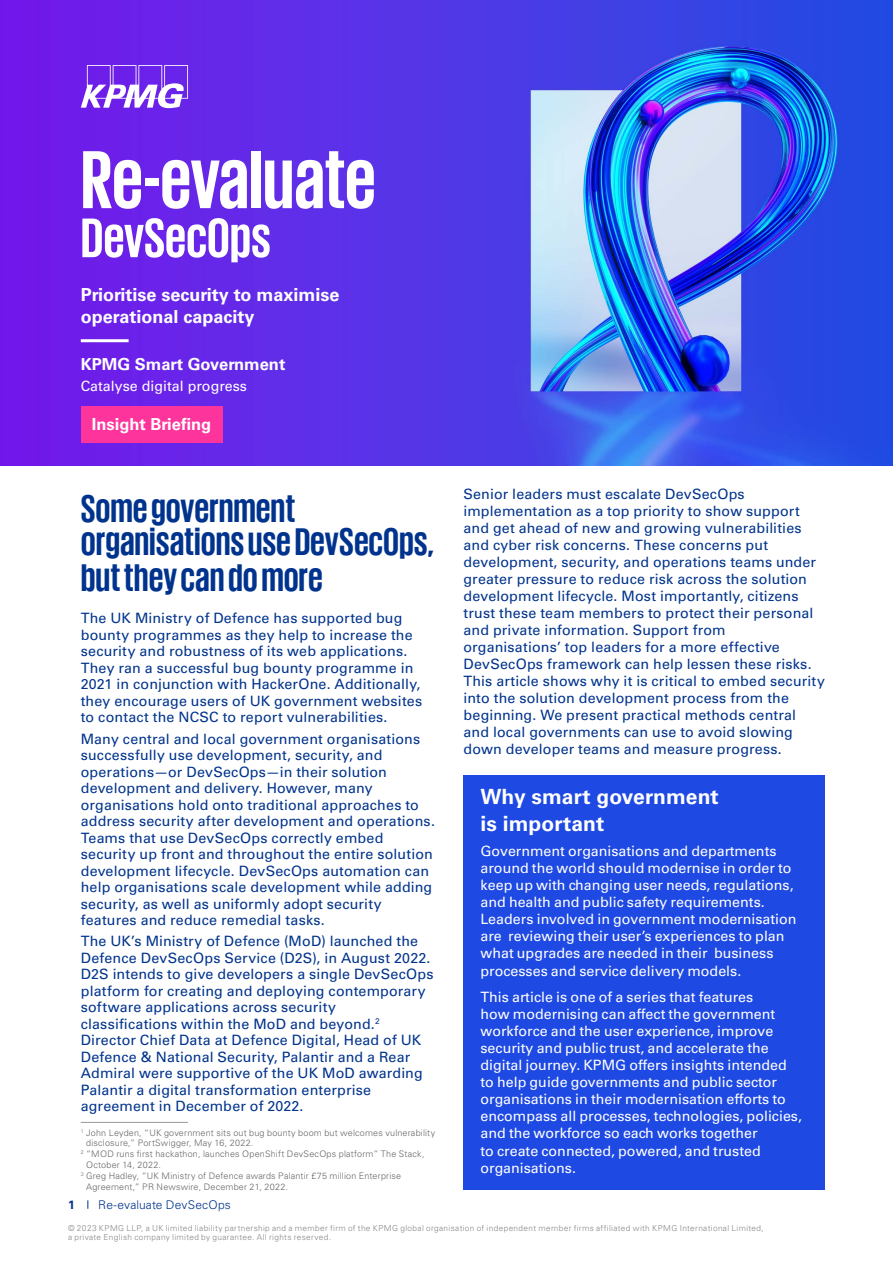
<style>
.page{position:relative;width:893px;height:1263px;background:#fff}
.page>*{position:absolute;margin:0;border:0;box-sizing:border-box;transform-origin:0 0}
.t1{font:700 84px "KPMG";letter-spacing:-.005em;color:#fff}
.t2{font:700 57px "KPMG";color:#fff}
.t3{font:700 39.75px/34.5px "KPMG";color:#00338d}
.t4{font:700 21px/27px "Univers LT Std";color:#fff}
.t5{font:700 18px/21.6px "Univers LT Std";color:#fff}
.t6{font:700 16.5px "Univers LT Std";color:#fff}
.t7{font:14.25px/16.5px "Univers LT Std";letter-spacing:.01em;color:#00338d}
.t8{font:14.25px/17.1px "Univers LT Std";color:#fff}
.t9{font:300 12px "Univers LT Std";letter-spacing:.01em;color:#00338d}
.t10{font:700 12px "Univers LT Std";color:#00338d}
.t11{font:300 9px "Univers LT Std";letter-spacing:.02em;color:#666}
.t12{font:300 8.25px/9px "Univers LT Std";letter-spacing:.045em;color:#878787}
</style>
<div class="page">
<hr style="left:81px;top:1122px;width:107px;height:1px;background:#989898">
<img style="left:0;top:0;width:893px;height:466px">
<svg style="left:81px;top:65px;width:107px;height:43px"></svg>
<hr style="left:81px;top:339px;width:48px;height:3px;background:#fff">
<div style="left:81px;top:406px;width:141px;height:36px;background:#fd349c"></div>
<div style="left:463px;top:775px;width:362px;height:414px;background:#1e49e2"></div>
<h1 class="t1" style="left:81px;top:137px;width:297px">Re-evaluate</h1>
<h2 class="t2" style="left:81px;top:209px;width:192px">DevSecOps</h2>
<p class="t5" style="left:81px;top:284px;width:260px">Prioritise security to maximise operational capacity</p>
<p class="t6" style="left:81px;top:355px;width:206px">KPMG Smart Government</p>
<p class="t8" style="left:81px;top:378px;width:168px">Catalyse digital progress</p>
<p class="t6" style="left:92px;top:415px;width:121px">Insight Briefing</p>
<h3 class="t3" style="left:81px;top:490px;width:355px">Some government organisations use DevSecOps, but they can do more</h3>
<p class="t7" style="left:81px;top:610px;width:343px">The UK Ministry of Defence has supported bug bounty programmes as they help to increase the security and robustness of its web applications.<br>They ran a successful bug bounty programme in 2021 in conjunction with HackerOne. Additionally, they encourage users of UK government websites to contact the NCSC to report vulnerabilities.</p>
<p class="t7" style="left:81px;top:730px;width:356px">Many central and local government organisations successfully use development, security, and operations—or DevSecOps—in their solution development and delivery. However, many organisations hold onto traditional approaches to address security after development and operations.<br>Teams that use DevSecOps correctly embed security up front and throughout the entire solution development lifecycle. DevSecOps automation can help organisations scale development while adding security, as well as uniformly adopt security features and reduce remedial tasks.</p>
<p class="t7" style="left:81px;top:933px;width:354px">The UK’s Ministry of Defence (MoD) launched the Defence DevSecOps Service (D2S), in August 2022.<br>D2S intends to give developers a single DevSecOps platform for creating and deploying contemporary software applications across security classifications within the MoD and beyond.<sup>2<br></sup>Director Chief Data at Defence Digital, Head of UK Defence &amp; National Security, Palantir and a Rear Admiral were supportive of the UK MoD awarding Palantir a digital transformation enterprise agreement in December of 2022.</p>
<p class="t11" style="left:81px;top:1127px;width:356px"><sup>1</sup> John Leyden, “UK government sits out bug bounty boom but welcomes vulnerability</p>
<p class="t11" style="left:86px;top:1138px;width:169px">disclosure,” PortSwigger, May 16, 2022.</p>
<p class="t11" style="left:81px;top:1148px;width:345px"><sup>2</sup> “MOD runs first hackathon, launches OpenShift DevSecOps platform” The Stack,</p>
<p class="t11" style="left:86px;top:1159px;width:76px">October 14, 2022.</p>
<p class="t11" style="left:81px;top:1170px;width:322px"><sup>3</sup> Greg Hadley, “UK Ministry of Defence awards Palantir £75 million Enterprise</p>
<p class="t11" style="left:86px;top:1181px;width:203px">Agreement,” PR Newswire, December 21, 2022.</p>
<p class="t7" style="left:463px;top:486px;width:363px;line-height:17px">Senior leaders must escalate DevSecOps implementation as a top priority to show support and get ahead of new and growing vulnerabilities and cyber risk concerns. These concerns put development, security, and operations teams under greater pressure to reduce risk across the solution development lifecycle. Most importantly, citizens trust these team members to protect their personal and private information. Support from organisations’ top leaders for a more effective DevSecOps framework can help lessen these risks.<br>This article shows why it is critical to embed security into the solution development process from the beginning. We present practical methods central and local governments can use to avoid slowing down developer teams and measure progress.</p>
<h3 class="t4" style="left:480px;top:784px;width:240px">Why smart government is important</h3>
<p class="t8" style="left:480px;top:842px;width:318px">Government organisations and departments around the world should modernise in order to keep up with changing user needs, regulations, and health and public safety requirements.<br>Leaders involved in government modernisation are reviewing their user’s experiences to plan what upgrades are needed in their business processes and service delivery models.</p>
<p class="t8" style="left:480px;top:988px;width:323px">This article is one of a series that features<br>how modernising can affect the government workforce and the user experience, improve security and public trust, and accelerate the digital journey. KPMG offers insights intended to help guide governments and public sector organisations in their modernisation efforts to encompass all processes, technologies, policies, and the workforce so each works together<br>to create connected, powered, and trusted organisations.</p>
<p class="t10" style="left:68px;top:1198px;width:8px">1</p>
<p class="t9" style="left:98px;top:1197px;width:134px">Re-evaluate DevSecOps</p>
<p class="t12" style="left:68px;top:1224px;width:697px">© 2023 KPMG LLP, a UK limited liability partnership and a member firm of the KPMG global organisation of independent member firms affiliated with KPMG International Limited, a private English company limited by guarantee. All rights reserved.</p>
</div>
